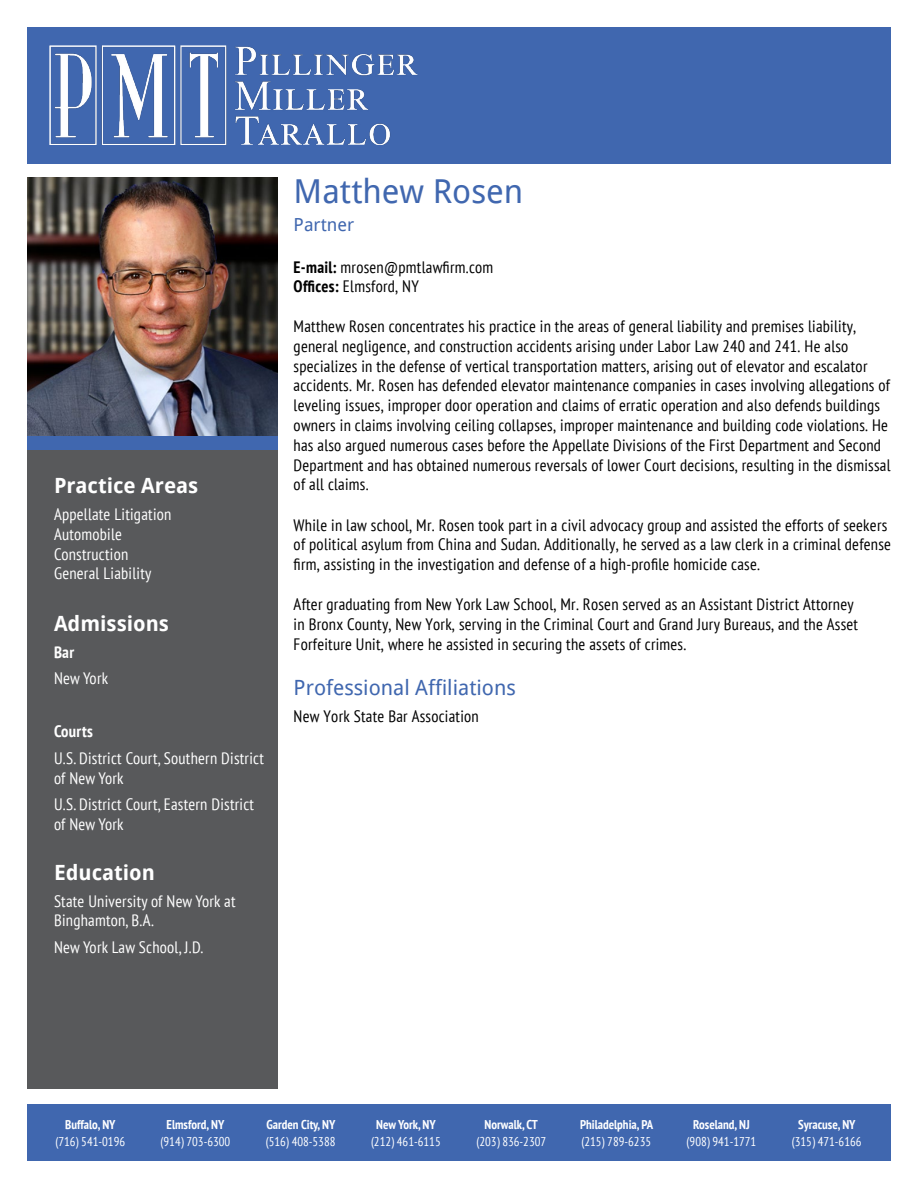
<style>
.page{position:relative;width:918px;height:1188px;background:#fff}
.page>*{position:absolute;margin:0;border:0;box-sizing:border-box;transform-origin:0 0}
.t1{font:33px "Droid Sans";color:#4067af}
.t2{font:700 21px "Droid Sans";color:#fff}
.t3{font:21px "Droid Sans";color:#4067af}
.t4{font:18px "Droid Sans";color:#4067af}
.t5{font:condensed 16.5px/19.8px "PT Sans";letter-spacing:.015em;color:#000}
.t6{font:condensed 16.5px/19.8px "PT Sans";letter-spacing:.015em;color:#fff}
.t7{font:700 condensed 16.5px "PT Sans";letter-spacing:.015em;color:#fff}
.t8{font:condensed 12.75px "PT Sans";color:#fff}
.t9{font:700 condensed 12.75px "PT Sans";color:#fff}
.s1{font-weight:700}
</style>
<div class="page">
<div style="left:27px;top:382px;width:251px;height:136px;background:#4067af"></div>
<div style="left:27px;top:27px;width:864px;height:136px;background:#4067af"></div>
<img style="left:49px;top:46px;width:369px;height:99px">
<img style="left:27px;top:178px;width:251px;height:257px">
<div style="left:27px;top:450px;width:251px;height:639px;background:#58595b"></div>
<div style="left:27px;top:1105px;width:864px;height:56px;background:#4067af"></div>
<p class="t2" style="left:54px;top:471px;width:146px">Practice Areas</p>
<p class="t6" style="left:54px;top:504px;width:119px">Appellate Litigation<br>Automobile<br>Construction<br>General Liability</p>
<p class="t2" style="left:54px;top:609px;width:117px">Admissions</p>
<p class="t7" style="left:54px;top:641px;width:22px">Bar</p>
<p class="t6" style="left:54px;top:668px;width:56px">New York</p>
<p class="t7" style="left:54px;top:721px;width:40px">Courts</p>
<p class="t6" style="left:54px;top:748px;width:211px">U.S. District Court, Southern District of New York</p>
<p class="t6" style="left:54px;top:794px;width:202px">U.S. District Court, Eastern District of New York</p>
<p class="t2" style="left:54px;top:858px;width:103px">Education</p>
<p class="t6" style="left:54px;top:890px;width:183px">State University of New York at<br>Binghamton, B.A.</p>
<p class="t6" style="left:54px;top:937px;width:151px">New York Law School, J.D.</p>
<h1 class="t1" style="left:294px;top:168px;width:231px">Matthew Rosen</h1>
<p class="t4" style="left:294px;top:212px;width:62px">Partner</p>
<p class="t5" style="left:294px;top:257px;width:201px"><span class="s1">E-mail:</span> mrosen@pmtlawfirm.com<br><span class="s1">Offices:</span> Elmsford, NY</p>
<p class="t5" style="left:294px;top:316px;width:599px">Matthew Rosen concentrates his practice in the areas of general liability and premises liability, general negligence, and construction accidents arising under Labor Law 240 and 241. He also specializes in the defense of vertical transportation matters, arising out of elevator and escalator accidents. Mr. Rosen has defended elevator maintenance companies in cases involving allegations of leveling issues, improper door operation and claims of erratic operation and also defends buildings owners in claims involving ceiling collapses, improper maintenance and building code violations. He has also argued numerous cases before the Appellate Divisions of the First Department and Second Department and has obtained numerous reversals of lower Court decisions, resulting in the dismissal of all claims.</p>
<p class="t5" style="left:294px;top:514px;width:599px">While in law school, Mr. Rosen took part in a civil advocacy group and assisted the efforts of seekers of political asylum from China and Sudan. Additionally, he served as a law clerk in a criminal defense firm, assisting in the investigation and defense of a high-profile homicide case.</p>
<p class="t5" style="left:294px;top:594px;width:566px">After graduating from New York Law School, Mr. Rosen served as an Assistant District Attorney in Bronx County, New York, serving in the Criminal Court and Grand Jury Bureaus, and the Asset<br>Forfeiture Unit, where he assisted in securing the assets of crimes.</p>
<p class="t3" style="left:294px;top:673px;width:224px">Professional Affiliations</p>
<p class="t5" style="left:294px;top:706px;width:187px">New York State Bar Association</p>
<p class="t9" style="left:65px;top:1116px;width:52px">Buffalo, NY</p>
<p class="t8" style="left:55px;top:1133px;width:71px">(716) 541-0196</p>
<p class="t9" style="left:167px;top:1116px;width:59px">Elmsford, NY</p>
<p class="t8" style="left:161px;top:1133px;width:71px">(914) 703-6300</p>
<p class="t9" style="left:266px;top:1116px;width:70px">Garden City, NY</p>
<p class="t8" style="left:266px;top:1133px;width:71px">(516) 408-5388</p>
<p class="t9" style="left:376px;top:1116px;width:61px">New York, NY</p>
<p class="t8" style="left:371px;top:1133px;width:71px">(212) 461-6115</p>
<p class="t9" style="left:485px;top:1116px;width:55px">Norwalk, CT</p>
<p class="t8" style="left:477px;top:1133px;width:71px">(203) 836-2307</p>
<p class="t9" style="left:580px;top:1116px;width:75px">Philadelphia, PA</p>
<p class="t8" style="left:581px;top:1133px;width:71px">(215) 789-6235</p>
<p class="t9" style="left:693px;top:1116px;width:58px">Roseland, NJ</p>
<p class="t8" style="left:687px;top:1133px;width:71px">(908) 941-1771</p>
<p class="t9" style="left:798px;top:1116px;width:59px">Syracuse, NY</p>
<p class="t8" style="left:792px;top:1133px;width:71px">(315) 471-6166</p>
</div>
